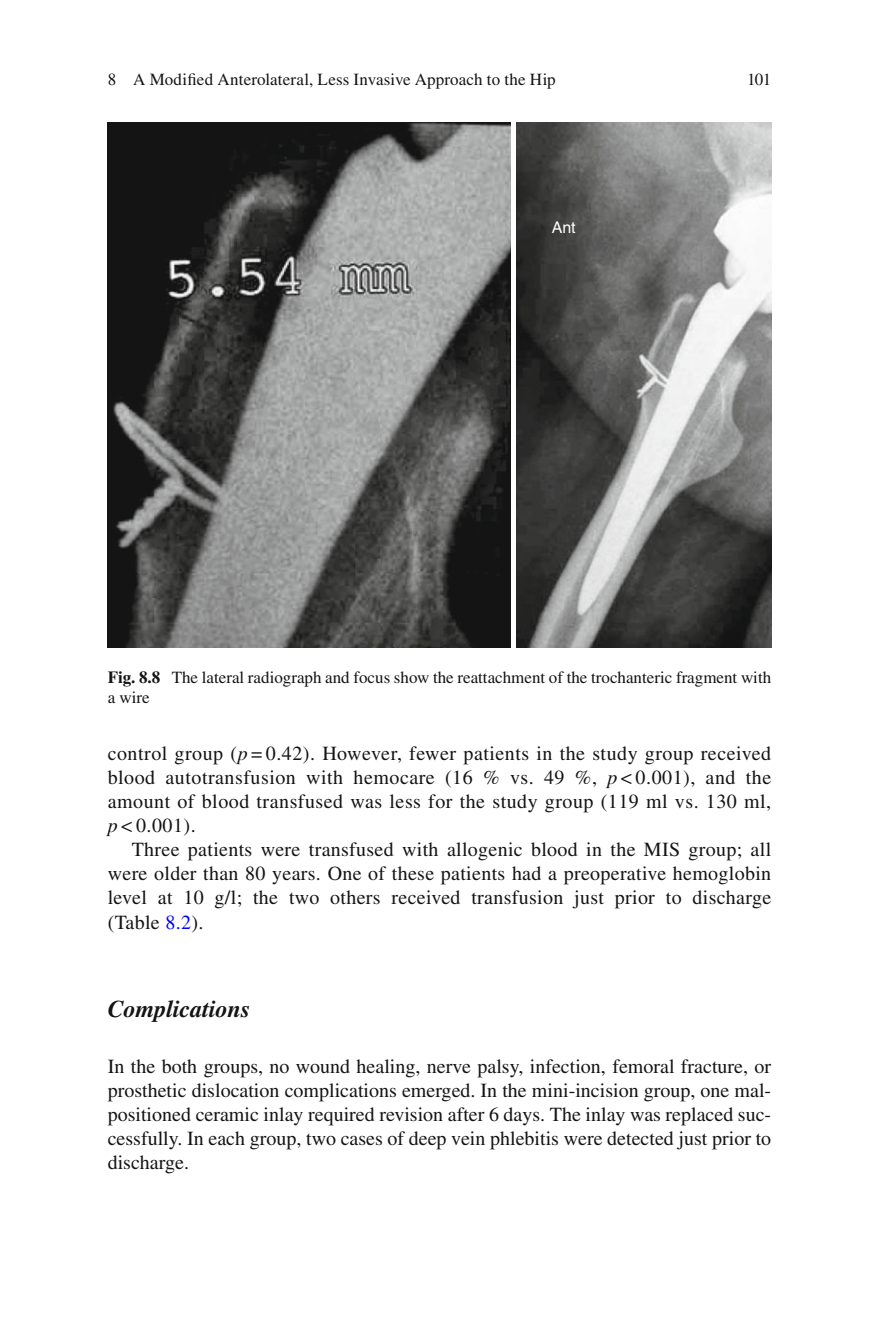
<style>
.page{position:relative;width:879px;height:1333px;background:#fff}
.page>*{position:absolute;margin:0;border:0;box-sizing:border-box;transform-origin:0 0}
.t1{font:italic 700 24px "Times";color:#131413}
.t2{font:20px/24px "Times";letter-spacing:.015em;color:#131413;text-align:justify}
.t3{font:17px/20px "Times";color:#131413}
.t4{font:16px "Helvetica";color:#fff}
.s1{font-weight:700}
.s2{font-style:italic}
.s3{color:#00f}
</style>
<div class="page">
<img style="left:516px;top:122px;width:255px;height:525px">
<img style="left:108px;top:122px;width:403px;height:525px">
<p class="t3" style="left:108px;top:71px;width:449px">8 A Modi fi ed Anterolateral, Less Invasive Approach to the Hip</p>
<p class="t3" style="left:747px;top:71px;width:26px">101</p>
<p class="t4" style="left:552px;top:221px;width:26px">Ant</p>
<p class="t3" style="left:108px;top:668px;width:665px"><span class="s1">Fig. 8.8</span> The lateral radiograph and focus show the reattachment of the trochanteric fragment with a wire</p>
<p class="t2" style="left:108px;top:743px;width:665px">control group ( <span class="s2">p</span> = 0.42). However, fewer patients in the study group received blood autotransfusion with hemocare (16 % vs. 49 %, <span class="s2">p</span> &lt; 0.001), and the amount of blood transfused was less for the study group (119 ml vs. 130 ml, <span class="s2">p</span> &lt; 0.001).</p>
<p class="t2" style="left:108px;top:839px;width:665px;text-indent:24px">Three patients were transfused with allogenic blood in the MIS group; all were older than 80 years. One of these patients had a preoperative hemoglobin level at 10 g/l; the two others received transfusion just prior to discharge (Table <span class="s3">8.2</span> ).</p>
<p class="t1" style="left:108px;top:999px;width:144px">Complications</p>
<p class="t2" style="left:108px;top:1055px;width:665px">In the both groups, no wound healing, nerve palsy, infection, femoral fracture, or prosthetic dislocation complications emerged. In the mini-incision group, one mal&shy;positioned ceramic inlay required revision after 6 days. The inlay was replaced suc&shy;cessfully. In each group, two cases of deep vein phlebitis were detected just prior to discharge.</p>
</div>
